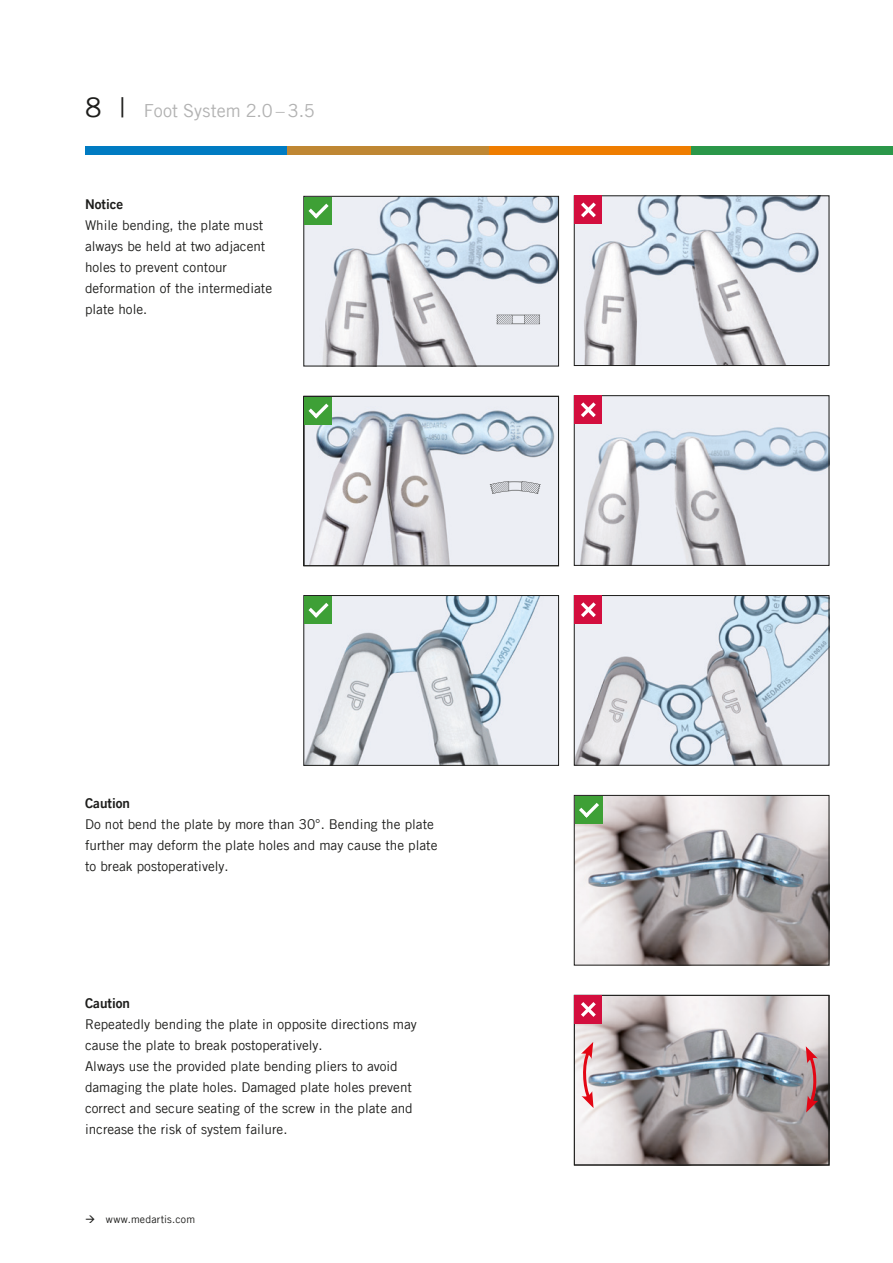
<style>
.page{position:relative;width:893px;height:1263px;background:#fff}
.page>*{position:absolute;margin:0;border:0;box-sizing:border-box;transform-origin:0 0}
.t1{font:18px "Trade Gothic LT Com";letter-spacing:.005em;color:#b2b2b2}
.BodyText_9pt{font:13.5px/21px "Trade Gothic LT Com";color:#1d1d1b}
.BodyText_9pt-2{font:13.5px "Trade Gothic LT Com Bd 2";color:#1d1d1b}
.t2{font:10.5px "Trade Gothic LT Com";letter-spacing:.02em;color:#1d1d1b}
.s1{font-size:27px;color:#1d1d1b}
</style>
<div class="page">
<div style="left:85px;top:147px;width:202px;height:8px;background:#007bc2"></div>
<div style="left:287px;top:147px;width:202px;height:8px;background:#bf8733"></div>
<div style="left:489px;top:147px;width:202px;height:8px;background:#ef7d00"></div>
<div style="left:691px;top:147px;width:202px;height:8px;background:#2b9749"></div>
<img style="left:576px;top:797px;width:251px;height:166px">
<div style="left:574px;top:795px;width:255px;height:170px;border:1px solid #1d1d1b"></div>
<img style="left:576px;top:997px;width:251px;height:166px">
<div style="left:574px;top:995px;width:255px;height:170px;border:1px solid #1d1d1b"></div>
<svg style="left:581px;top:1042px;width:13px;height:66px"></svg>
<svg style="left:806px;top:1046px;width:12px;height:66px"></svg>
<img style="left:576px;top:198px;width:251px;height:166px">
<div style="left:574px;top:196px;width:255px;height:170px;border:1px solid #1d1d1b"></div>
<img style="left:576px;top:397px;width:251px;height:167px">
<div style="left:574px;top:395px;width:255px;height:171px;border:1px solid #1d1d1b"></div>
<img style="left:576px;top:597px;width:251px;height:166px">
<div style="left:574px;top:595px;width:255px;height:170px;border:1px solid #1d1d1b"></div>
<img style="left:306px;top:198px;width:251px;height:166px">
<div style="left:304px;top:196px;width:255px;height:170px;border:1px solid #1d1d1b"></div>
<img style="left:306px;top:398px;width:251px;height:166px">
<div style="left:304px;top:396px;width:255px;height:170px;border:1px solid #1d1d1b"></div>
<img style="left:306px;top:597px;width:251px;height:166px">
<div style="left:304px;top:595px;width:255px;height:170px;border:1px solid #1d1d1b"></div>
<svg style="left:497px;top:315px;width:43px;height:10px"></svg>
<svg style="left:489px;top:481px;width:52px;height:13px"></svg>
<div style="left:574px;top:596px;width:28px;height:28px;background:#d30e3e"></div>
<svg style="left:581px;top:602px;width:15px;height:15px"></svg>
<div style="left:574px;top:995px;width:28px;height:28px;background:#d30e3e"></div>
<svg style="left:581px;top:1002px;width:15px;height:15px"></svg>
<div style="left:574px;top:396px;width:28px;height:28px;background:#d30e3e"></div>
<svg style="left:581px;top:402px;width:15px;height:15px"></svg>
<div style="left:574px;top:196px;width:28px;height:28px;background:#d30e3e"></div>
<svg style="left:581px;top:202px;width:15px;height:15px"></svg>
<div style="left:305px;top:596px;width:27px;height:28px;background:#3ea036"></div>
<svg style="left:308px;top:603px;width:21px;height:15px"></svg>
<div style="left:575px;top:796px;width:28px;height:28px;background:#3ea036"></div>
<svg style="left:579px;top:803px;width:20px;height:15px"></svg>
<div style="left:305px;top:397px;width:27px;height:27px;background:#3ea036"></div>
<svg style="left:308px;top:404px;width:21px;height:14px"></svg>
<div style="left:305px;top:197px;width:27px;height:28px;background:#3ea036"></div>
<svg style="left:308px;top:204px;width:21px;height:14px"></svg>
<h1 class="t1" style="left:85px;top:100px;width:231px"><span class="s1">8 |</span> Foot System 2.0 – 3.5</h1>
<p class="BodyText_9pt-2" style="left:85px;top:196px;width:40px">Notice</p>
<p class="BodyText_9pt" style="left:85px;top:214px;width:189px">While bending, the plate must always be held at two adjacent holes to prevent contour deformation of the intermediate plate hole.</p>
<p class="BodyText_9pt-2" style="left:85px;top:795px;width:47px">Caution</p>
<p class="BodyText_9pt" style="left:85px;top:814px;width:354px">Do not bend the plate by more than 30°. Bending the plate further may deform the plate holes and may cause the plate to break postoperatively.</p>
<p class="BodyText_9pt-2" style="left:85px;top:995px;width:47px">Caution</p>
<p class="BodyText_9pt" style="left:85px;top:1014px;width:333px">Repeatedly bending the plate in opposite directions may</p>
<p class="BodyText_9pt" style="left:85px;top:1035px;width:239px">cause the plate to break postoperatively.</p>
<p class="BodyText_9pt" style="left:85px;top:1056px;width:314px">Always use the provided plate bending pliers to avoid</p>
<p class="BodyText_9pt" style="left:85px;top:1077px;width:328px">damaging the plate holes. Damaged plate holes prevent</p>
<p class="BodyText_9pt" style="left:85px;top:1098px;width:329px">correct and secure seating of the screw in the plate and</p>
<p class="BodyText_9pt" style="left:85px;top:1119px;width:204px">increase the risk of system failure.</p>
<p class="t2" style="left:85px;top:1212px;width:112px">→ www.medartis.com</p>
</div>
